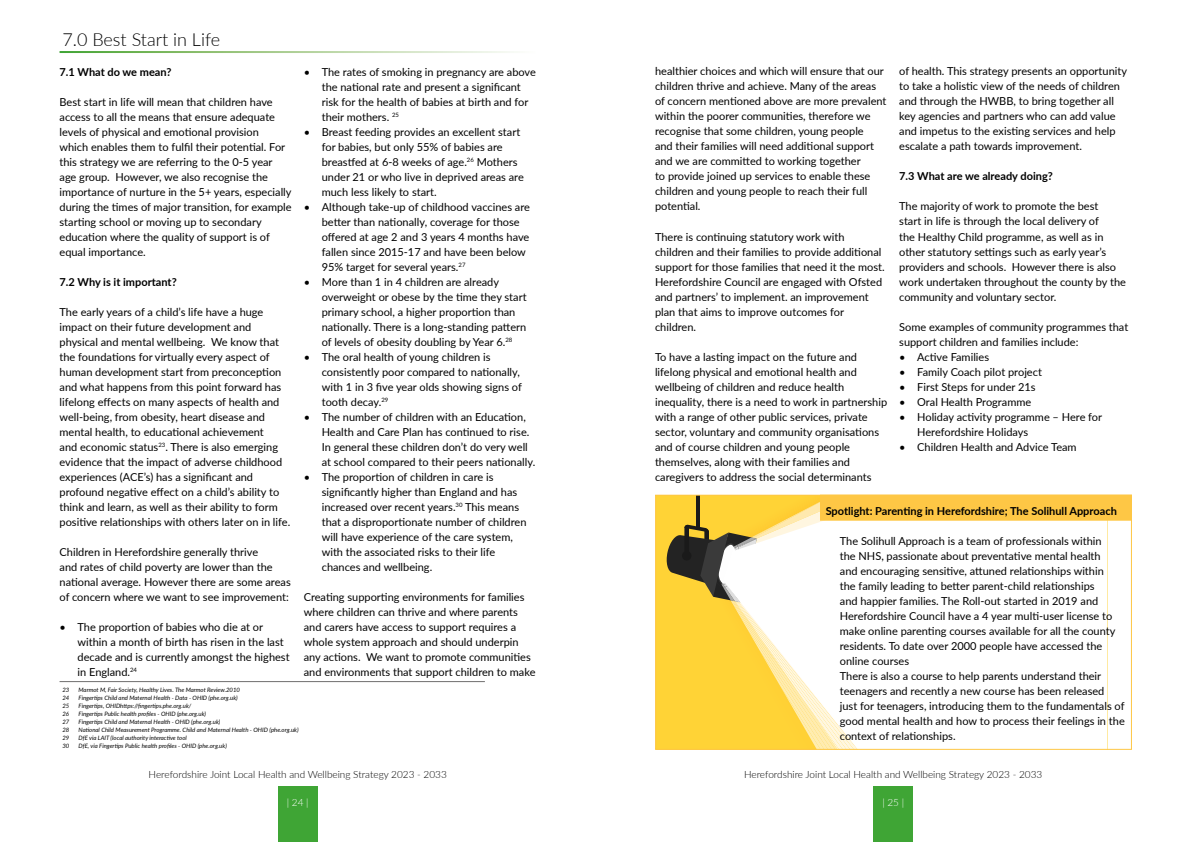
<style>
.page{position:relative;width:1191px;height:842px;background:#fff}
.page>*{position:absolute;margin:0;border:0;box-sizing:border-box;transform-origin:0 0}
.Page_heading{font:300 18px "Lato";color:#000}
.lato_regular_11_15_p{font:11px/15px "Lato";color:#000}
.bullet_lato_regular{font:11px/15px "Lato";color:#000}
.paragraph_indent_5_5{font:11px/15px "Lato";color:#000}
.lato_bold_11_15_para{font:700 11px "Lato";color:#000}
.yellow_background_he{font:700 11px "Lato";color:#000}
.t1{font:300 10px "Lato";color:#000}
.t2{font:300 10px "Lato";color:#fff}
.footnotes{font:italic 6px "Lato";color:#000}
</style>
<div class="page">
<div style="left:873px;top:787px;width:40px;height:55px;background:#3fa535"></div>
<div style="left:278px;top:787px;width:39px;height:55px;background:#3fa535"></div>
<hr style="left:60px;top:681px;width:425px;height:1px;background:#706f6f">
<svg style="left:665px;top:497px;width:58px;height:251px"></svg>
<svg style="left:723px;top:497px;width:134px;height:251px"></svg>
<div style="left:820px;top:495px;width:312px;height:26px;background:#fec745"></div>
<p class="Page_heading" style="left:62px;top:27px;width:159px">7.0 Best Start in Life</p>
<h1 class="lato_bold_11_15_para" style="left:60px;top:64px;width:113px">7.1 What do we mean?</h1>
<p class="lato_regular_11_15_p" style="left:60px;top:94px;width:234px">Best start in life will mean that children have access to all the means that ensure adequate levels of physical and emotional provision<br>which enables them to fulfil their potential. For this strategy we are referring to the 0-5 year age group. However, we also recognise the importance of nurture in the 5+ years, especially during the times of major transition, for example starting school or moving up to secondary education where the quality of support is of equal importance.</p>
<h1 class="lato_bold_11_15_para" style="left:60px;top:274px;width:119px">7.2 Why is it important?</h1>
<p class="lato_regular_11_15_p" style="left:60px;top:304px;width:232px">The early years of a child’s life have a huge impact on their future development and physical and mental wellbeing. We know that the foundations for virtually every aspect of human development start from preconception and what happens from this point forward has lifelong effects on many aspects of health and well-being, from obesity, heart disease and mental health, to educational achievement<br>and economic status<sup>23</sup>. There is also emerging evidence that the impact of adverse childhood experiences (ACE’s) has a significant and profound negative effect on a child’s ability to think and learn, as well as their ability to form positive relationships with others later on in life.</p>
<p class="lato_regular_11_15_p" style="left:60px;top:544px;width:233px">Children in Herefordshire generally thrive<br>and rates of child poverty are lower than the national average. However there are some areas of concern where we want to see improvement:</p>
<p class="bullet_lato_regular" style="left:78px;top:619px;width:214px;text-indent:-18px">• The proportion of babies who die at or within a month of birth has risen in the last decade and is currently amongst the highest in England.<sup>24</sup></p>
<p class="footnotes" style="left:62px;top:686px;width:8px">23</p>
<p class="footnotes" style="left:79px;top:686px;width:163px">Marmot M, Fair Society, Healthy Lives. The Marmot Review.2010</p>
<p class="footnotes" style="left:62px;top:694px;width:8px">24</p>
<p class="footnotes" style="left:79px;top:694px;width:161px">Fingertips Child and Maternal Health - Data - OHID (phe.org.uk)</p>
<p class="footnotes" style="left:62px;top:702px;width:8px">25</p>
<p class="footnotes" style="left:79px;top:702px;width:114px">Fingertips, OHIDhttps://fingertips.phe.org.uk/</p>
<p class="footnotes" style="left:62px;top:710px;width:8px">26</p>
<p class="footnotes" style="left:79px;top:710px;width:129px">Fingertips Public health profiles - OHID (phe.org.uk)</p>
<p class="footnotes" style="left:62px;top:718px;width:8px">27</p>
<p class="footnotes" style="left:79px;top:718px;width:143px">Fingertips Child and Maternal Health - OHID (phe.org.uk)</p>
<p class="footnotes" style="left:62px;top:726px;width:8px">28</p>
<p class="footnotes" style="left:79px;top:726px;width:222px">National Child Measurement Programme. Child and Maternal Health - OHID (phe.org.uk)</p>
<p class="footnotes" style="left:62px;top:734px;width:8px">29</p>
<p class="footnotes" style="left:79px;top:734px;width:110px">DfE via LAIT (local authority interactive tool</p>
<p class="footnotes" style="left:62px;top:742px;width:8px">30</p>
<p class="footnotes" style="left:79px;top:742px;width:150px">DfE, via Fingertips Public health profiles - OHID (phe.org.uk)</p>
<p class="bullet_lato_regular" style="left:322px;top:64px;width:216px;text-indent:-18px">• The rates of smoking in pregnancy are above the national rate and present a significant risk for the health of babies at birth and for their mothers. <sup>25</sup></p>
<p class="bullet_lato_regular" style="left:322px;top:124px;width:204px;text-indent:-18px">• Breast feeding provides an excellent start for babies, but only 55% of babies are breastfed at 6-8 weeks of age.<sup>26</sup> Mothers under 21 or who live in deprived areas are much less likely to start.</p>
<p class="bullet_lato_regular" style="left:322px;top:199px;width:210px;text-indent:-18px">• Although take-up of childhood vaccines are better than nationally, coverage for those offered at age 2 and 3 years 4 months have fallen since 2015-17 and have been below 95% target for several years.<sup>27</sup></p>
<p class="bullet_lato_regular" style="left:322px;top:274px;width:206px;text-indent:-18px">• More than 1 in 4 children are already overweight or obese by the time they start primary school, a higher proportion than nationally. There is a long-standing pattern of levels of obesity doubling by Year 6.<sup>28</sup></p>
<p class="bullet_lato_regular" style="left:322px;top:349px;width:202px;text-indent:-18px">• The oral health of young children is consistently poor compared to nationally, with 1 in 3 five year olds showing signs of tooth decay.<sup>29</sup></p>
<p class="bullet_lato_regular" style="left:322px;top:409px;width:215px;text-indent:-18px">• The number of children with an Education, Health and Care Plan has continued to rise.<br>In general these children don’t do very well at school compared to their peers nationally.</p>
<p class="bullet_lato_regular" style="left:322px;top:469px;width:206px;text-indent:-18px">• The proportion of children in care is significantly higher than England and has increased over recent years.<sup>30</sup> This means that a disproportionate number of children will have experience of the care system, with the associated risks to their life chances and wellbeing.</p>
<p class="lato_regular_11_15_p" style="left:304px;top:589px;width:233px">Creating supporting environments for families where children can thrive and where parents and carers have access to support requires a whole system approach and should underpin any actions. We want to promote communities and environments that support children to make</p>
<p class="t1" style="left:149px;top:767px;width:300px">Herefordshire Joint Local Health and Wellbeing Strategy 2023 - 2033</p>
<p class="t2" style="left:287px;top:795px;width:23px">| 24 |</p>
<p class="lato_regular_11_15_p" style="left:655px;top:64px;width:233px">healthier choices and which will ensure that our children thrive and achieve. Many of the areas of concern mentioned above are more prevalent within the poorer communities, therefore we recognise that some children, young people<br>and their families will need additional support and we are committed to working together<br>to provide joined up services to enable these children and young people to reach their full potential.</p>
<p class="lato_regular_11_15_p" style="left:655px;top:229px;width:231px">There is continuing statutory work with children and their families to provide additional support for those families that need it the most.<br>Herefordshire Council are engaged with Ofsted and partners’ to implement. an improvement plan that aims to improve outcomes for children.</p>
<p class="lato_regular_11_15_p" style="left:655px;top:349px;width:234px">To have a lasting impact on the future and lifelong physical and emotional health and wellbeing of children and reduce health inequality, there is a need to work in partnership with a range of other public services, private sector, voluntary and community organisations and of course children and young people themselves, along with their families and caregivers to address the social determinants</p>
<p class="lato_regular_11_15_p" style="left:899px;top:64px;width:229px">of health. This strategy presents an opportunity to take a holistic view of the needs of children and through the HWBB, to bring together all key agencies and partners who can add value and impetus to the existing services and help escalate a path towards improvement.</p>
<h1 class="lato_bold_11_15_para" style="left:899px;top:168px;width:155px">7.3 What are we already doing?</h1>
<p class="lato_regular_11_15_p" style="left:899px;top:199px;width:228px">The majority of work to promote the best<br>start in life is through the local delivery of<br>the Healthy Child programme, as well as in other statutory settings such as early year’s providers and schools. However there is also work undertaken throughout the county by the community and voluntary sector.</p>
<p class="lato_regular_11_15_p" style="left:899px;top:319px;width:231px">Some examples of community programmes that support children and families include:</p>
<p class="bullet_lato_regular" style="left:899px;top:349px;width:91px">• Active Families</p>
<p class="bullet_lato_regular" style="left:899px;top:364px;width:144px">• Family Coach pilot project</p>
<p class="bullet_lato_regular" style="left:899px;top:379px;width:138px">• First Steps for under 21s</p>
<p class="bullet_lato_regular" style="left:899px;top:394px;width:133px">• Oral Health Programme</p>
<p class="bullet_lato_regular" style="left:917px;top:409px;width:186px;text-indent:-18px">• Holiday activity programme – Here for<br>Herefordshire Holidays</p>
<p class="bullet_lato_regular" style="left:899px;top:439px;width:179px">• Children Health and Advice Team</p>
<h1 class="yellow_background_he" style="left:825px;top:502px;width:293px">Spotlight: Parenting in Herefordshire; The Solihull Approach</h1>
<p class="paragraph_indent_5_5" style="left:840px;top:533px;width:277px">The Solihull Approach is a team of professionals within the NHS, passionate about preventative mental health and encouraging sensitive, attuned relationships within the family leading to better parent-child relationships<br>and happier families. The Roll-out started in 2019 and Herefordshire Council have a 4 year multi-user license to make online parenting courses available for all the county residents. To date over 2000 people have accessed the online courses</p>
<p class="paragraph_indent_5_5" style="left:840px;top:668px;width:286px">There is also a course to help parents understand their teenagers and recently a new course has been released<br>just for teenagers, introducing them to the fundamentals of good mental health and how to process their feelings in the context of relationships.</p>
<p class="t1" style="left:744px;top:767px;width:300px">Herefordshire Joint Local Health and Wellbeing Strategy 2023 - 2033</p>
<p class="t2" style="left:882px;top:795px;width:23px">| 25 |</p>
</div>
